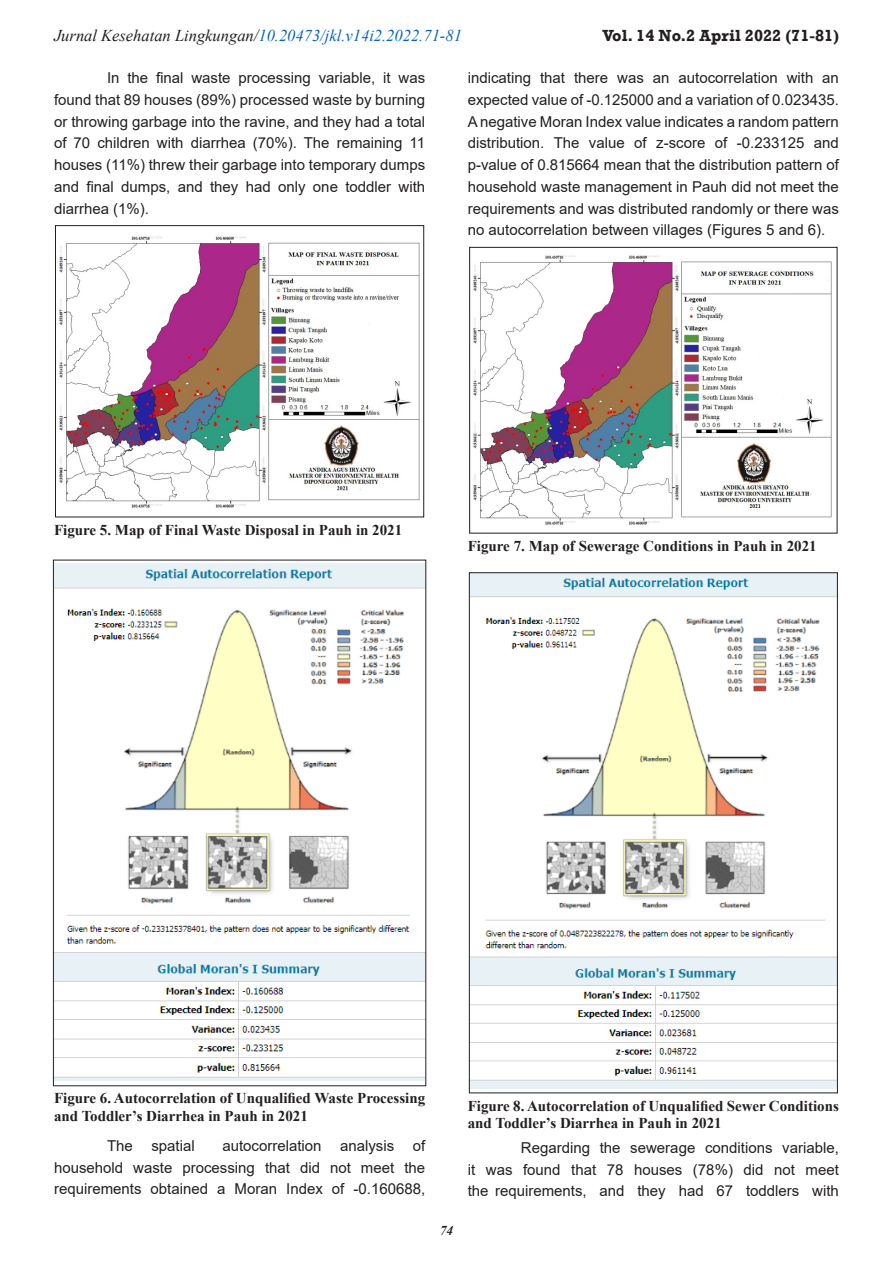
<style>
.page{position:relative;width:893px;height:1263px;background:#fff}
.page>*{position:absolute;margin:0;border:0;box-sizing:border-box;transform-origin:0 0}
.t1{font:italic 16.5px "Times New Roman";color:#0563c1}
.t2{font:700 16.5px "Rockwell";color:#231f20}
.isi_sub_1{font:15px/21.8px "Arial";color:#231f20;text-align:justify}
.judul_tabel{font:700 15px/17.2px "Times New Roman";color:#231f20}
.t3{font:italic 700 13.5px "Times New Roman";color:#231f20}
.s1{color:#231f20}
</style>
<div class="page">
<img style="left:59px;top:236px;width:361px;height:272px">
<div style="left:55px;top:225px;width:369px;height:292px;border:1px solid #231f20"></div>
<img style="left:55px;top:564px;width:369px;height:516px">
<img style="left:473px;top:255px;width:359px;height:270px">
<div style="left:469px;top:247px;width:368px;height:286px;border:1px solid #231f20"></div>
<img style="left:471px;top:574px;width:365px;height:515px">
<p class="t1" style="left:54px;top:24px;width:409px"><span class="s1">Jurnal Kesehatan Lingkungan/</span>10.20473/jkl.v14i2.2022.71-81</p>
<p class="t2" style="left:602px;top:26px;width:238px">Vol. 14 No.2 April 2022 (71-81)</p>
<p class="isi_sub_1" style="left:54px;top:67px;width:373px;text-indent:53px">In the final waste processing variable, it was found that 89 houses (89%) processed waste by burning or throwing garbage into the ravine, and they had a total of 70 children with diarrhea (70%). The remaining 11 houses (11%) threw their garbage into temporary dumps and final dumps, and they had only one toddler with diarrhea (1%).</p>
<p class="isi_sub_1" style="left:468px;top:67px;width:373px">indicating that there was an autocorrelation with an expected value of -0.125000 and a variation of 0.023435.<br>A negative Moran Index value indicates a random pattern distribution. The value of z-score of -0.233125 and p-value of 0.815664 mean that the distribution pattern of household waste management in Pauh did not meet the requirements and was distributed randomly or there was no autocorrelation between villages (Figures 5 and 6).</p>
<p class="judul_tabel" style="left:54px;top:520px;width:350px">Figure 5. Map of Final Waste Disposal in Pauh in 2021</p>
<p class="judul_tabel" style="left:468px;top:537px;width:350px">Figure 7. Map of Sewerage Conditions in Pauh in 2021</p>
<p class="judul_tabel" style="left:54px;top:1089px;width:373px">Figure 6. Autocorrelation of Unqualified Waste Processing and Toddler’s Diarrhea in Pauh in 2021</p>
<p class="isi_sub_1" style="left:107px;top:1135px;width:89px">The spatial</p>
<p class="isi_sub_1" style="left:54px;top:1135px;width:373px;text-indent:168px">autocorrelation analysis of household waste processing that did not meet the requirements obtained a Moran Index of -0.160688,</p>
<p class="t3" style="left:440px;top:1221px;width:15px">74</p>
<p class="judul_tabel" style="left:468px;top:1096px;width:373px">Figure 8. Autocorrelation of Unqualified Sewer Conditions and Toddler’s Diarrhea in Pauh in 2021</p>
<p class="isi_sub_1" style="left:468px;top:1137px;width:373px;line-height:21.3px;text-indent:53px">Regarding the sewerage conditions variable, it was found that 78 houses (78%) did not meet the requirements, and they had 67 toddlers with</p>
</div>
